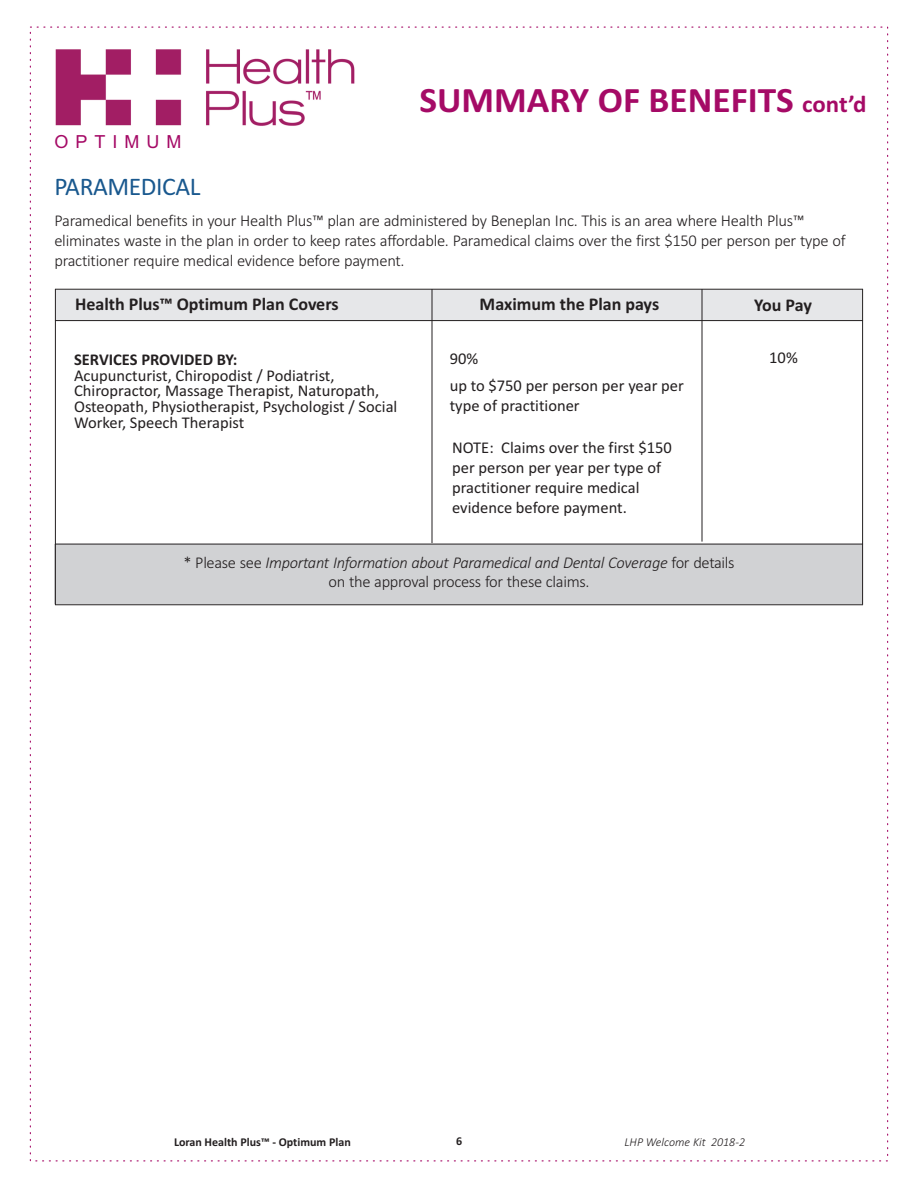
<style>
.page{position:relative;width:918px;height:1188px;background:#fff}
.page>*{position:absolute;margin:0;border:0;box-sizing:border-box;transform-origin:0 0}
.t1{font:700 36px "Calibri";color:#a50a66;scale:1.04 1}
.t2{font:25.5px "Calibri";letter-spacing:-.015em;color:#19588e}
.t3{font:700 18px "Calibri";color:#231f20}
.t4{font:18px "Arial";letter-spacing:.39em;color:#a50a66}
.t5{font:300 16.5px/20.1px "Calibri";letter-spacing:-.015em;color:#231f20}
.t6{font:16.5px/20.1px "Calibri";color:#231f20}
.t7{font:700 16.5px "Calibri";color:#231f20}
.t8{font:700 12px "Calibri";color:#231f20}
.t9{font:italic 300 12px "Calibri";color:#231f20}
.s1{font-size:24px}
.s2{font-style:italic}
</style>
<div class="page">
<div style="left:56px;top:290px;width:805px;height:30px;background:#e6e7e9"></div>
<div style="left:55px;top:545px;width:808px;height:59px;background:#d1d2d4"></div>
<hr style="left:55px;top:320px;width:808px;height:1px;background:#231f20">
<hr style="left:55px;top:604px;width:808px;height:1px;background:#231f20">
<hr style="left:55px;top:544px;width:808px;height:1px;background:#231f20">
<hr style="left:55px;top:289px;width:808px;height:1px;background:#231f20">
<hr style="left:55px;top:289px;width:1px;height:316px;background:#231f20">
<hr style="left:862px;top:289px;width:1px;height:316px;background:#231f20">
<hr style="left:432px;top:289px;width:1px;height:254px;background:#231f20">
<hr style="left:702px;top:289px;width:1px;height:253px;background:#231f20">
<img style="left:55px;top:49px;width:300px;height:77px">
<p class="t4" style="left:54px;top:135px;width:129px">OPTIMUM</p>
<h1 class="t1" style="left:419px;top:85px;width:431px">SUMMARY OF BENEFITS <span class="s1">cont’d</span></h1>
<h2 class="t2" style="left:54px;top:175px;width:148px">PARAMEDICAL</h2>
<p class="t5" style="left:54px;top:212px;width:793px">Paramedical benefits in your Health Plus™ plan are administered by Beneplan Inc. This is an area where Health Plus™ eliminates waste in the plan in order to keep rates affordable. Paramedical claims over the first $150 per person per type of practitioner require medical evidence before payment.</p>
<p class="t3" style="left:75px;top:297px;width:265px">Health Plus™ Optimum Plan Covers</p>
<p class="t3" style="left:480px;top:296px;width:181px">Maximum the Plan pays</p>
<p class="t3" style="left:754px;top:298px;width:59px">You Pay</p>
<p class="t6" style="left:450px;top:350px;width:30px">90%</p>
<p class="t6" style="left:769px;top:349px;width:30px">10%</p>
<p class="t7" style="left:74px;top:353px;width:165px">SERVICES PROVIDED BY:</p>
<p class="t6" style="left:74px;top:369px;width:325px;line-height:15.8px">Acupuncturist, Chiropodist / Podiatrist, Chiropractor, Massage Therapist, Naturopath, Osteopath, Physiotherapist, Psychologist / Social Worker, Speech Therapist</p>
<p class="t6" style="left:450px;top:377px;width:236px">up to $750 per person per year per type of practitioner</p>
<p class="t6" style="left:452px;top:439px;width:221px">NOTE: Claims over the first $150 per person per year per type of practitioner require medical evidence before payment.</p>
<p class="t5" style="left:183px;top:555px;width:553px;line-height:18.8px;text-align:center">* Please see <span class="s2">Important Information about Paramedical and Dental Coverage</span> for details on the approval process for these claims.</p>
<p class="t8" style="left:456px;top:1136px;width:8px">6</p>
<p class="t8" style="left:174px;top:1137px;width:178px">Loran Health Plus™ - Optimum Plan</p>
<p class="t9" style="left:625px;top:1137px;width:122px">LHP Welcome Kit 2018-2</p>
</div>
